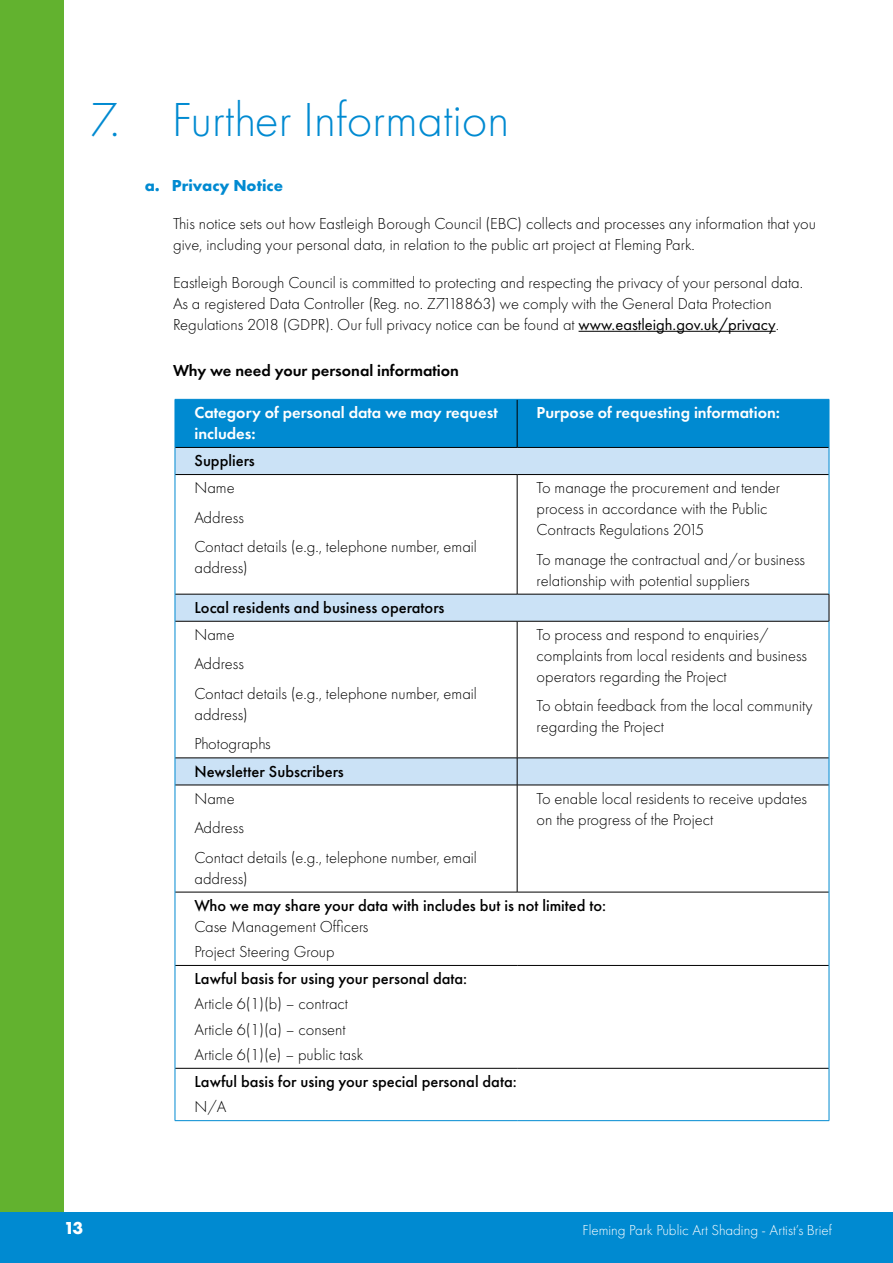
<style>
.page{position:relative;width:893px;height:1263px;background:#fff}
.page>*{position:absolute;margin:0;border:0;box-sizing:border-box;transform-origin:0 0}
.t1{font:300 49.5px "Futura PT";color:#008ad1}
.t2{font:700 18px "Futura PT";color:#fff}
.t3{font:300 16.5px/21px "Futura PT";color:#000}
.t4{font:500 16.5px "Futura PT";color:#000}
.t5{font:600 16.5px/21px "Futura PT";color:#fff}
.t6{font:600 16.5px "Futura PT";color:#000}
.t7{font:700 16.5px "Futura PT";color:#008ad1}
.t8{font:300 15px "Futura PT";color:#fff}
.s1{font-weight:400}
</style>
<div class="page">
<div style="left:0;top:0;width:64px;height:1223px;background:#62b22f"></div>
<hr style="left:579px;top:331px;width:197px;height:1px;background:#000">
<div style="left:176px;top:595px;width:653px;height:190px;background:#cbe2f6"></div>
<svg style="left:176px;top:475px;width:653px;height:119px"></svg>
<svg style="left:176px;top:622px;width:653px;height:136px"></svg>
<svg style="left:176px;top:786px;width:653px;height:334px"></svg>
<hr style="left:175px;top:474px;width:342px;height:1px;background:#000">
<hr style="left:517px;top:474px;width:312px;height:1px;background:#000">
<hr style="left:517px;top:475px;width:1px;height:119px;background:#000">
<hr style="left:517px;top:621px;width:1px;height:137px;background:#000">
<hr style="left:517px;top:785px;width:1px;height:107px;background:#000">
<hr style="left:175px;top:892px;width:342px;height:1px;background:#000">
<hr style="left:517px;top:892px;width:312px;height:1px;background:#000">
<hr style="left:175px;top:965px;width:342px;height:1px;background:#000">
<hr style="left:517px;top:965px;width:312px;height:1px;background:#000">
<hr style="left:175px;top:1068px;width:342px;height:1px;background:#000">
<hr style="left:517px;top:1068px;width:312px;height:1px;background:#000">
<hr style="left:175px;top:758px;width:342px;height:1px;background:#000">
<hr style="left:175px;top:785px;width:342px;height:1px;background:#000">
<hr style="left:517px;top:758px;width:312px;height:1px;background:#000">
<svg style="left:517px;top:758px;width:1px;height:27px"></svg>
<hr style="left:517px;top:785px;width:312px;height:1px;background:#000">
<hr style="left:175px;top:594px;width:342px;height:1px;background:#000">
<hr style="left:517px;top:594px;width:312px;height:1px;background:#000">
<svg style="left:829px;top:594px;width:1px;height:27px"></svg>
<hr style="left:175px;top:621px;width:342px;height:1px;background:#000">
<hr style="left:517px;top:621px;width:312px;height:1px;background:#000">
<svg style="left:175px;top:399px;width:655px;height:75px;background:#46a6da"></svg>
<hr style="left:175px;top:474px;width:1px;height:120px;background:#008ad1">
<hr style="left:829px;top:474px;width:1px;height:120px;background:#008ad1">
<svg style="left:175px;top:594px;width:1px;height:27px"></svg>
<hr style="left:175px;top:621px;width:1px;height:137px;background:#008ad1">
<hr style="left:829px;top:621px;width:1px;height:137px;background:#008ad1">
<svg style="left:175px;top:758px;width:1px;height:27px"></svg>
<svg style="left:829px;top:758px;width:1px;height:27px"></svg>
<hr style="left:175px;top:785px;width:1px;height:107px;background:#008ad1">
<hr style="left:829px;top:785px;width:1px;height:107px;background:#008ad1">
<hr style="left:175px;top:892px;width:1px;height:73px;background:#008ad1">
<hr style="left:829px;top:892px;width:1px;height:73px;background:#008ad1">
<hr style="left:175px;top:965px;width:1px;height:103px;background:#008ad1">
<hr style="left:829px;top:965px;width:1px;height:103px;background:#008ad1">
<hr style="left:175px;top:1068px;width:1px;height:52px;background:#008ad1">
<hr style="left:175px;top:1120px;width:342px;height:1px;background:#008ad1">
<hr style="left:517px;top:1120px;width:312px;height:1px;background:#008ad1">
<hr style="left:829px;top:1068px;width:1px;height:52px;background:#008ad1">
<div style="left:0;top:1212px;width:893px;height:51px;background:#008ad1"></div>
<h1 class="t1" style="left:91px;top:91px;width:420px">7. Further Information</h1>
<p class="t7" style="left:145px;top:174px;width:140px">a. Privacy Notice</p>
<p class="t3" style="left:173px;top:213px;width:644px">This notice sets out how Eastleigh Borough Council (EBC) collects and processes any information that you give, including your personal data, in relation to the public art project at Fleming Park.</p>
<p class="t3" style="left:173px;top:272px;width:631px">Eastleigh Borough Council is committed to protecting and respecting the privacy of your personal data.<br>As a registered Data Controller (Reg. no. Z7118863) we comply with the General Data Protection<br>Regulations 2018 (GDPR). Our full privacy notice can be found at <span class="s1">www.eastleigh.gov.uk/privacy</span>.</p>
<p class="t6" style="left:173px;top:360px;width:287px">Why we need your personal information</p>
<p class="t5" style="left:194px;top:402px;width:305px">Category of personal data we may request includes:</p>
<p class="t5" style="left:537px;top:402px;width:245px">Purpose of requesting information:</p>
<p class="t4" style="left:194px;top:451px;width:62px">Suppliers</p>
<p class="t3" style="left:194px;top:473px;width:284px;line-height:29.5px">Name<br>Address<br>Contact details (e.g., telephone number, email</p>
<p class="t3" style="left:194px;top:557px;width:55px">address)</p>
<p class="t3" style="left:537px;top:477px;width:245px">To manage the procurement and tender process in accordance with the Public<br>Contracts Regulations 2015</p>
<p class="t3" style="left:537px;top:549px;width:270px">To manage the contractual and/or business relationship with potential suppliers</p>
<p class="t4" style="left:194px;top:597px;width:251px">Local residents and business operators</p>
<p class="t3" style="left:194px;top:620px;width:284px;line-height:29.5px">Name<br>Address<br>Contact details (e.g., telephone number, email</p>
<p class="t3" style="left:194px;top:700px;width:78px;line-height:29.5px">address)<br>Photographs</p>
<p class="t4" style="left:194px;top:761px;width:151px">Newsletter Subscribers</p>
<p class="t3" style="left:194px;top:783px;width:284px;line-height:29.5px">Name<br>Address<br>Contact details (e.g., telephone number, email</p>
<p class="t3" style="left:194px;top:868px;width:55px">address)</p>
<p class="t3" style="left:537px;top:624px;width:272px">To process and respond to enquiries/ complaints from local residents and business operators regarding the Project</p>
<p class="t3" style="left:537px;top:695px;width:277px">To obtain feedback from the local community regarding the Project</p>
<p class="t3" style="left:537px;top:788px;width:272px">To enable local residents to receive updates on the progress of the Project</p>
<p class="t4" style="left:194px;top:895px;width:413px">Who we may share your data with includes but is not limited to:</p>
<p class="t3" style="left:194px;top:914px;width:175px;line-height:25.2px">Case Management Officers<br>Project Steering Group</p>
<p class="t4" style="left:194px;top:969px;width:274px">Lawful basis for using your personal data:</p>
<p class="t3" style="left:194px;top:991px;width:170px;line-height:25.2px">Article 6(1)(b) – contract<br>Article 6(1)(a) – consent<br>Article 6(1)(e) – public task</p>
<p class="t4" style="left:194px;top:1071px;width:324px">Lawful basis for using your special personal data:</p>
<p class="t3" style="left:194px;top:1096px;width:34px">N/A</p>
<p class="t2" style="left:64px;top:1216px;width:21px">13</p>
<p class="t8" style="left:583px;top:1221px;width:251px">Fleming Park Public Art Shading - Artist’s Brief</p>
</div>
